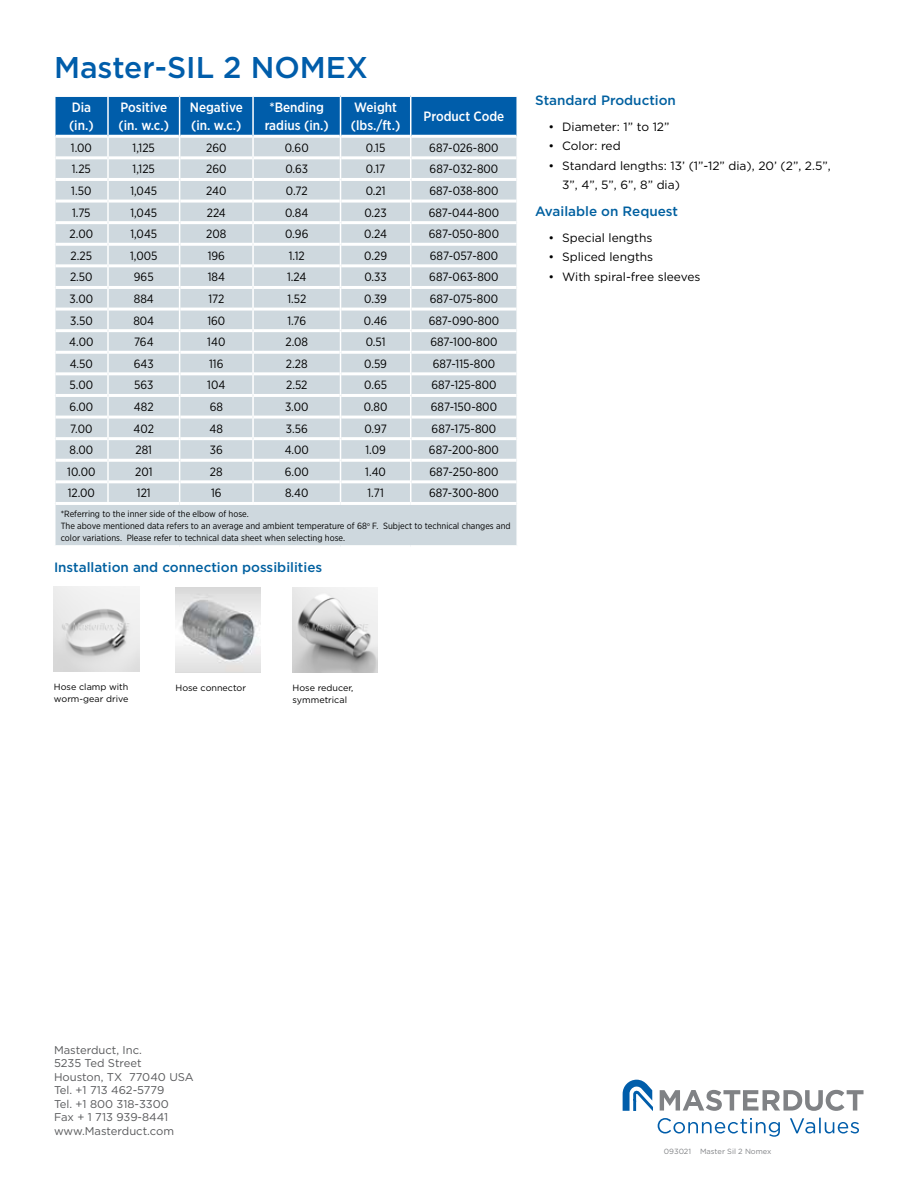
<style>
.page{position:relative;width:918px;height:1188px;background:#fff}
.page>*{position:absolute;margin:0;border:0;box-sizing:border-box;transform-origin:0 0}
.t1{font:500 30px "Gotham";color:#005daa}
.t2{font:500 13.5px/18px "Gotham Narrow";color:#fff}
.t3{font:500 13.5px "Gotham";color:#0060a0}
.t4{font:12px "Gotham Narrow";color:#000}
.t5{font:12px/19.5px "Gotham";color:#000}
.t6{font:11.25px/13.5px "Gotham";color:#58595b}
.t7{font:9px/12px "Gotham Narrow";color:#000}
.t8{font:9px/12px "Gotham";color:#000}
.t9{font:7.5px "Gotham";color:#808285}
</style>
<div class="page">
<svg style="left:623px;top:1080px;width:29px;height:30px"></svg>
<svg style="left:660px;top:1090px;width:204px;height:21px"></svg>
<svg style="left:658px;top:1118px;width:201px;height:19px"></svg>
<div style="left:56px;top:505px;width:460px;height:40px;background:#ced8de"></div>
<svg style="left:55px;top:95px;width:462px;height:407px;background:#c2d2dd"></svg>
<hr style="left:516px;top:482px;width:2px;height:21px;background:#fff">
<img style="left:176px;top:587px;width:85px;height:85px">
<img style="left:293px;top:587px;width:85px;height:85px">
<img style="left:54px;top:586px;width:85px;height:85px">
<h1 class="t1" style="left:54px;top:49px;width:315px">Master-SIL 2 NOMEX</h1>
<p class="t2" style="left:69px;top:98px;width:26px">Dia (in.)</p>
<p class="t2" style="left:119px;top:98px;width:52px">Positive (in. w.c.)</p>
<p class="t2" style="left:190px;top:98px;width:54px">Negative (in. w.c.)</p>
<p class="t2" style="left:265px;top:98px;width:66px;text-align:center">*Bending radius (in.)</p>
<p class="t2" style="left:351px;top:98px;width:51px">Weight (lbs./ft.)</p>
<p class="t2" style="left:424px;top:107px;width:82px">Product Code</p>
<p class="t4" style="left:71px;top:140px;width:23px">1.00</p>
<p class="t4" style="left:133px;top:140px;width:24px">1,125</p>
<p class="t4" style="left:206px;top:140px;width:22px">260</p>
<p class="t4" style="left:285px;top:140px;width:25px">0.60</p>
<p class="t4" style="left:366px;top:140px;width:21px">0.15</p>
<p class="t4" style="left:429px;top:140px;width:71px">687-026-800</p>
<p class="t4" style="left:72px;top:162px;width:21px">1.25</p>
<p class="t4" style="left:133px;top:162px;width:24px">1,125</p>
<p class="t4" style="left:206px;top:162px;width:22px">260</p>
<p class="t4" style="left:285px;top:162px;width:24px">0.63</p>
<p class="t4" style="left:366px;top:162px;width:21px">0.17</p>
<p class="t4" style="left:430px;top:162px;width:70px">687-032-800</p>
<p class="t4" style="left:71px;top:184px;width:22px">1.50</p>
<p class="t4" style="left:130px;top:184px;width:28px">1,045</p>
<p class="t4" style="left:206px;top:184px;width:22px">240</p>
<p class="t4" style="left:286px;top:184px;width:23px">0.72</p>
<p class="t4" style="left:366px;top:184px;width:21px">0.21</p>
<p class="t4" style="left:429px;top:184px;width:71px">687-038-800</p>
<p class="t4" style="left:72px;top:205px;width:20px">1.75</p>
<p class="t4" style="left:130px;top:205px;width:28px">1,045</p>
<p class="t4" style="left:207px;top:205px;width:21px">224</p>
<p class="t4" style="left:285px;top:205px;width:25px">0.84</p>
<p class="t4" style="left:364px;top:205px;width:24px">0.23</p>
<p class="t4" style="left:429px;top:205px;width:72px">687-044-800</p>
<p class="t4" style="left:70px;top:227px;width:25px">2.00</p>
<p class="t4" style="left:130px;top:227px;width:28px">1,045</p>
<p class="t4" style="left:206px;top:227px;width:22px">208</p>
<p class="t4" style="left:285px;top:227px;width:25px">0.96</p>
<p class="t4" style="left:364px;top:227px;width:24px">0.24</p>
<p class="t4" style="left:429px;top:227px;width:72px">687-050-800</p>
<p class="t4" style="left:71px;top:248px;width:23px">2.25</p>
<p class="t4" style="left:130px;top:248px;width:29px">1,005</p>
<p class="t4" style="left:208px;top:248px;width:19px">196</p>
<p class="t4" style="left:289px;top:248px;width:18px">1.12</p>
<p class="t4" style="left:364px;top:248px;width:24px">0.29</p>
<p class="t4" style="left:430px;top:248px;width:70px">687-057-800</p>
<p class="t4" style="left:70px;top:270px;width:24px">2.50</p>
<p class="t4" style="left:134px;top:270px;width:21px">965</p>
<p class="t4" style="left:208px;top:270px;width:19px">184</p>
<p class="t4" style="left:287px;top:270px;width:21px">1.24</p>
<p class="t4" style="left:364px;top:270px;width:24px">0.33</p>
<p class="t4" style="left:429px;top:270px;width:71px">687-063-800</p>
<p class="t4" style="left:70px;top:292px;width:25px">3.00</p>
<p class="t4" style="left:134px;top:292px;width:21px">884</p>
<p class="t4" style="left:208px;top:292px;width:18px">172</p>
<p class="t4" style="left:287px;top:292px;width:20px">1.52</p>
<p class="t4" style="left:364px;top:292px;width:24px">0.39</p>
<p class="t4" style="left:430px;top:292px;width:70px">687-075-800</p>
<p class="t4" style="left:70px;top:313px;width:24px">3.50</p>
<p class="t4" style="left:133px;top:313px;width:22px">804</p>
<p class="t4" style="left:207px;top:313px;width:19px">160</p>
<p class="t4" style="left:287px;top:313px;width:20px">1.76</p>
<p class="t4" style="left:364px;top:313px;width:25px">0.46</p>
<p class="t4" style="left:429px;top:313px;width:72px">687-090-800</p>
<p class="t4" style="left:69px;top:335px;width:26px">4.00</p>
<p class="t4" style="left:134px;top:335px;width:21px">764</p>
<p class="t4" style="left:207px;top:335px;width:20px">140</p>
<p class="t4" style="left:285px;top:335px;width:24px">2.08</p>
<p class="t4" style="left:366px;top:335px;width:21px">0.51</p>
<p class="t4" style="left:430px;top:335px;width:69px">687-100-800</p>
<p class="t4" style="left:70px;top:356px;width:25px">4.50</p>
<p class="t4" style="left:134px;top:356px;width:21px">643</p>
<p class="t4" style="left:209px;top:356px;width:16px">116</p>
<p class="t4" style="left:286px;top:356px;width:23px">2.28</p>
<p class="t4" style="left:364px;top:356px;width:24px">0.59</p>
<p class="t4" style="left:433px;top:356px;width:64px">687-115-800</p>
<p class="t4" style="left:70px;top:378px;width:25px">5.00</p>
<p class="t4" style="left:134px;top:378px;width:21px">563</p>
<p class="t4" style="left:207px;top:378px;width:20px">104</p>
<p class="t4" style="left:286px;top:378px;width:23px">2.52</p>
<p class="t4" style="left:364px;top:378px;width:24px">0.65</p>
<p class="t4" style="left:431px;top:378px;width:67px">687-125-800</p>
<p class="t4" style="left:69px;top:400px;width:25px">6.00</p>
<p class="t4" style="left:134px;top:400px;width:21px">482</p>
<p class="t4" style="left:210px;top:400px;width:15px">68</p>
<p class="t4" style="left:285px;top:400px;width:25px">3.00</p>
<p class="t4" style="left:364px;top:400px;width:25px">0.80</p>
<p class="t4" style="left:431px;top:400px;width:68px">687-150-800</p>
<p class="t4" style="left:70px;top:421px;width:24px">7.00</p>
<p class="t4" style="left:134px;top:421px;width:22px">402</p>
<p class="t4" style="left:210px;top:421px;width:15px">48</p>
<p class="t4" style="left:286px;top:421px;width:24px">3.56</p>
<p class="t4" style="left:364px;top:421px;width:24px">0.97</p>
<p class="t4" style="left:432px;top:421px;width:66px">687-175-800</p>
<p class="t4" style="left:70px;top:443px;width:25px">8.00</p>
<p class="t4" style="left:136px;top:443px;width:18px">281</p>
<p class="t4" style="left:210px;top:443px;width:15px">36</p>
<p class="t4" style="left:285px;top:443px;width:26px">4.00</p>
<p class="t4" style="left:365px;top:443px;width:22px">1.09</p>
<p class="t4" style="left:429px;top:443px;width:72px">687-200-800</p>
<p class="t4" style="left:67px;top:464px;width:30px">10.00</p>
<p class="t4" style="left:135px;top:464px;width:19px">201</p>
<p class="t4" style="left:210px;top:464px;width:14px">28</p>
<p class="t4" style="left:285px;top:464px;width:25px">6.00</p>
<p class="t4" style="left:365px;top:464px;width:22px">1.40</p>
<p class="t4" style="left:430px;top:464px;width:70px">687-250-800</p>
<p class="t4" style="left:68px;top:486px;width:29px">12.00</p>
<p class="t4" style="left:137px;top:486px;width:15px">121</p>
<p class="t4" style="left:211px;top:486px;width:12px">16</p>
<p class="t4" style="left:285px;top:486px;width:25px">8.40</p>
<p class="t4" style="left:367px;top:486px;width:18px">1.71</p>
<p class="t4" style="left:429px;top:486px;width:71px">687-300-800</p>
<p class="t7" style="left:61px;top:507px;width:451px">*Referring to the inner side of the elbow of hose.<br>The above mentioned data refers to an average and ambient temperature of 68<sup>o</sup> F. Subject to technical changes and color variations. Please refer to technical data sheet when selecting hose.</p>
<p class="t3" style="left:54px;top:559px;width:270px">Installation and connection possibilities</p>
<p class="t3" style="left:535px;top:92px;width:142px">Standard Production</p>
<p class="t5" style="left:549px;top:117px;width:122px">• Diameter: 1” to 12”</p>
<p class="t5" style="left:549px;top:136px;width:74px">• Color: red</p>
<p class="t5" style="left:562px;top:156px;width:270px;text-indent:-14px">• Standard lengths: 13’ (1”-12” dia), 20’ (2”, 2.5”,<br>3”, 4”, 5”, 6”, 8” dia)</p>
<p class="t3" style="left:535px;top:203px;width:144px">Available on Request</p>
<p class="t5" style="left:549px;top:228px;width:105px">• Special lengths</p>
<p class="t5" style="left:549px;top:247px;width:106px">• Spliced lengths</p>
<p class="t5" style="left:549px;top:267px;width:153px">• With spiral-free sleeves</p>
<p class="t8" style="left:54px;top:680px;width:76px">Hose clamp with worm-gear drive</p>
<p class="t8" style="left:175px;top:681px;width:72px">Hose connector</p>
<p class="t8" style="left:293px;top:681px;width:62px">Hose reducer, symmetrical</p>
<p class="t6" style="left:54px;top:1043px;width:141px">Masterduct, Inc.<br>5235 Ted Street<br>Houston, TX 77040 USA<br>Tel. +1 713 462-5779<br>Tel. +1 800 318-3300<br>Fax + 1 713 939-8441 www.Masterduct.com</p>
<p class="t9" style="left:664px;top:1146px;width:109px">093021 Master Sil 2 Nomex</p>
</div>
